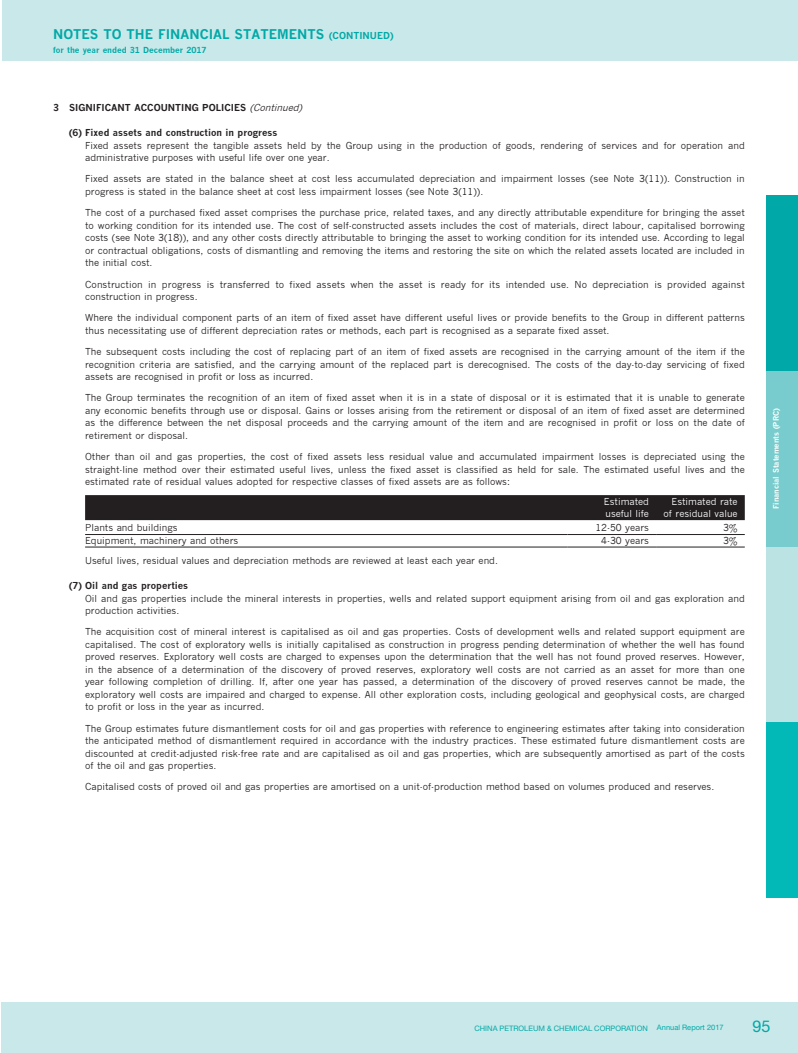
<style>
.page{position:relative;width:798px;height:1053px;background:#fff}
.page>*{position:absolute;margin:0;border:0;box-sizing:border-box;transform-origin:0 0}
.t1{font:16.25px "Helvetica Neue LT Std";color:#00a9a7}
.t2{font:700 13.12px "News Gothic";color:#00a9a7}
._1__內文{font:9.38px/12.5px "News Gothic";color:#231f20;text-align:justify}
._6__表內文{font:9.38px "News Gothic";color:#231f20}
._4__副標題{font:700 9.38px "News Gothic";color:#231f20}
._6__表內文-2{font:9.38px "News Gothic";color:#fff}
._3__標題{font:700 9.38px "News Gothic";color:#231f20}
.t3{font:700 8.12px "News Gothic";color:#00a9a7}
.t4{font:7.5px "Helvetica Neue LT Std";color:#00a9a7}
.t5{font:700 7.5px "News Gothic";color:#fff}
.s1{font-size:9.38px}
.s2{font-weight:400;font-style:italic}
</style>
<div class="page">
<div style="left:1px;top:1002px;width:796px;height:50px;background:#c9e8e9"></div>
<div style="left:2px;top:0;width:795px;height:61px;background:#c9e8e9"></div>
<div style="left:766px;top:722px;width:31px;height:175px;background:#03b9b8"></div>
<div style="left:766px;top:546px;width:31px;height:176px;background:#bce3e4"></div>
<div style="left:766px;top:371px;width:31px;height:175px;background:#78cccd"></div>
<div style="left:766px;top:195px;width:31px;height:176px;background:#00a9a7"></div>
<div style="left:85px;top:495px;width:659px;height:25px;background:#231f20"></div>
<hr style="left:85px;top:534px;width:482px;height:1px;background:#231f20">
<hr style="left:567px;top:534px;width:89px;height:1px;background:#231f20">
<hr style="left:656px;top:534px;width:88px;height:1px;background:#231f20">
<hr style="left:85px;top:547px;width:482px;height:1px;background:#231f20">
<hr style="left:567px;top:547px;width:89px;height:1px;background:#231f20">
<hr style="left:656px;top:547px;width:88px;height:1px;background:#231f20">
<h2 class="t2" style="left:53px;top:27px;width:341px">NOTES TO THE FINANCIAL STATEMENTS <span class="s1">(CONTINUED)</span></h2>
<p class="t3" style="left:53px;top:45px;width:155px">for the year ended 31 December 2017</p>
<p class="_3__標題" style="left:53px;top:102px;width:253px">3 SIGNIFICANT ACCOUNTING POLICIES <span class="s2">(Continued)</span></p>
<p class="_4__副標題" style="left:69px;top:127px;width:210px">(6) Fixed assets and construction in progress</p>
<p class="_1__內文" style="left:85px;top:139px;width:661px">Fixed assets represent the tangible assets held by the Group using in the production of goods, rendering of services and for operation and administrative purposes with useful life over one year.</p>
<p class="_1__內文" style="left:85px;top:173px;width:661px">Fixed assets are stated in the balance sheet at cost less accumulated depreciation and impairment losses (see Note 3(11)). Construction in progress is stated in the balance sheet at cost less impairment losses (see Note 3(11)).</p>
<p class="_1__內文" style="left:85px;top:207px;width:661px">The cost of a purchased fixed asset comprises the purchase price, related taxes, and any directly attributable expenditure for bringing the asset to working condition for its intended use. The cost of self-constructed assets includes the cost of materials, direct labour, capitalised borrowing costs (see Note 3(18)), and any other costs directly attributable to bringing the asset to working condition for its intended use. According to legal or contractual obligations, costs of dismantling and removing the items and restoring the site on which the related assets located are included in the initial cost.</p>
<p class="_1__內文" style="left:85px;top:278px;width:661px">Construction in progress is transferred to fixed assets when the asset is ready for its intended use. No depreciation is provided against construction in progress.</p>
<p class="_1__內文" style="left:85px;top:312px;width:661px">Where the individual component parts of an item of fixed asset have different useful lives or provide benefits to the Group in different patterns thus necessitating use of different depreciation rates or methods, each part is recognised as a separate fixed asset.</p>
<p class="_1__內文" style="left:85px;top:345px;width:661px">The subsequent costs including the cost of replacing part of an item of fixed assets are recognised in the carrying amount of the item if the recognition criteria are satisfied, and the carrying amount of the replaced part is derecognised. The costs of the day-to-day servicing of fixed assets are recognised in profit or loss as incurred.</p>
<p class="_1__內文" style="left:85px;top:392px;width:661px">The Group terminates the recognition of an item of fixed asset when it is in a state of disposal or it is estimated that it is unable to generate any economic benefits through use or disposal. Gains or losses arising from the retirement or disposal of an item of fixed asset are determined as the difference between the net disposal proceeds and the carrying amount of the item and are recognised in profit or loss on the date of retirement or disposal.</p>
<p class="_1__內文" style="left:85px;top:450px;width:661px">Other than oil and gas properties, the cost of fixed assets less residual value and accumulated impairment losses is depreciated using the straight-line method over their estimated useful lives, unless the fixed asset is classified as held for sale. The estimated useful lives and the estimated rate of residual values adopted for respective classes of fixed assets are as follows:</p>
<p class="_6__表內文-2" style="left:603px;top:495px;width:47px">Estimated</p>
<p class="_6__表內文-2" style="left:671px;top:495px;width:68px">Estimated rate</p>
<p class="_6__表內文-2" style="left:605px;top:508px;width:45px">useful life</p>
<p class="_6__表內文-2" style="left:663px;top:508px;width:76px">of residual value</p>
<p class="_6__表內文" style="left:85px;top:522px;width:94px">Plants and buildings</p>
<p class="_6__表內文" style="left:595px;top:522px;width:55px">12-50 years</p>
<p class="_6__表內文" style="left:722px;top:522px;width:16px">3%</p>
<p class="_6__表內文" style="left:85px;top:535px;width:155px">Equipment, machinery and others</p>
<p class="_6__表內文" style="left:601px;top:535px;width:49px">4-30 years</p>
<p class="_6__表內文" style="left:722px;top:535px;width:16px">3%</p>
<p class="_1__內文" style="left:85px;top:554px;width:414px">Useful lives, residual values and depreciation methods are reviewed at least each year end.</p>
<p class="_4__副標題" style="left:69px;top:580px;width:120px">(7) Oil and gas properties</p>
<p class="_1__內文" style="left:85px;top:592px;width:661px">Oil and gas properties include the mineral interests in properties, wells and related support equipment arising from oil and gas exploration and production activities.</p>
<p class="_1__內文" style="left:85px;top:625px;width:661px">The acquisition cost of mineral interest is capitalised as oil and gas properties. Costs of development wells and related support equipment are capitalised. The cost of exploratory wells is initially capitalised as construction in progress pending determination of whether the well has found proved reserves. Exploratory well costs are charged to expenses upon the determination that the well has not found proved reserves. However, in the absence of a determination of the discovery of proved reserves, exploratory well costs are not carried as an asset for more than one year following completion of drilling. If, after one year has passed, a determination of the discovery of proved reserves cannot be made, the exploratory well costs are impaired and charged to expense. All other exploration costs, including geological and geophysical costs, are charged to profit or loss in the year as incurred.</p>
<p class="_1__內文" style="left:85px;top:722px;width:661px">The Group estimates future dismantlement costs for oil and gas properties with reference to engineering estimates after taking into consideration the anticipated method of dismantlement required in accordance with the industry practices. These estimated future dismantlement costs are discounted at credit-adjusted risk-free rate and are capitalised as oil and gas properties, which are subsequently amortised as part of the costs of the oil and gas properties.</p>
<p class="_1__內文" style="left:85px;top:780px;width:630px">Capitalised costs of proved oil and gas properties are amortised on a unit-of-production method based on volumes produced and reserves.</p>
<p class="t5" style="left:771px;top:509px;width:103px;rotate:-90deg">Financial Statements (PRC)</p>
<p class="t4" style="left:474px;top:1023px;width:251px">CHINA PETROLEUM &amp; CHEMICAL CORPORATION Annual Report 2017</p>
<h1 class="t1" style="left:752px;top:1016px;width:20px">95</h1>
</div>
